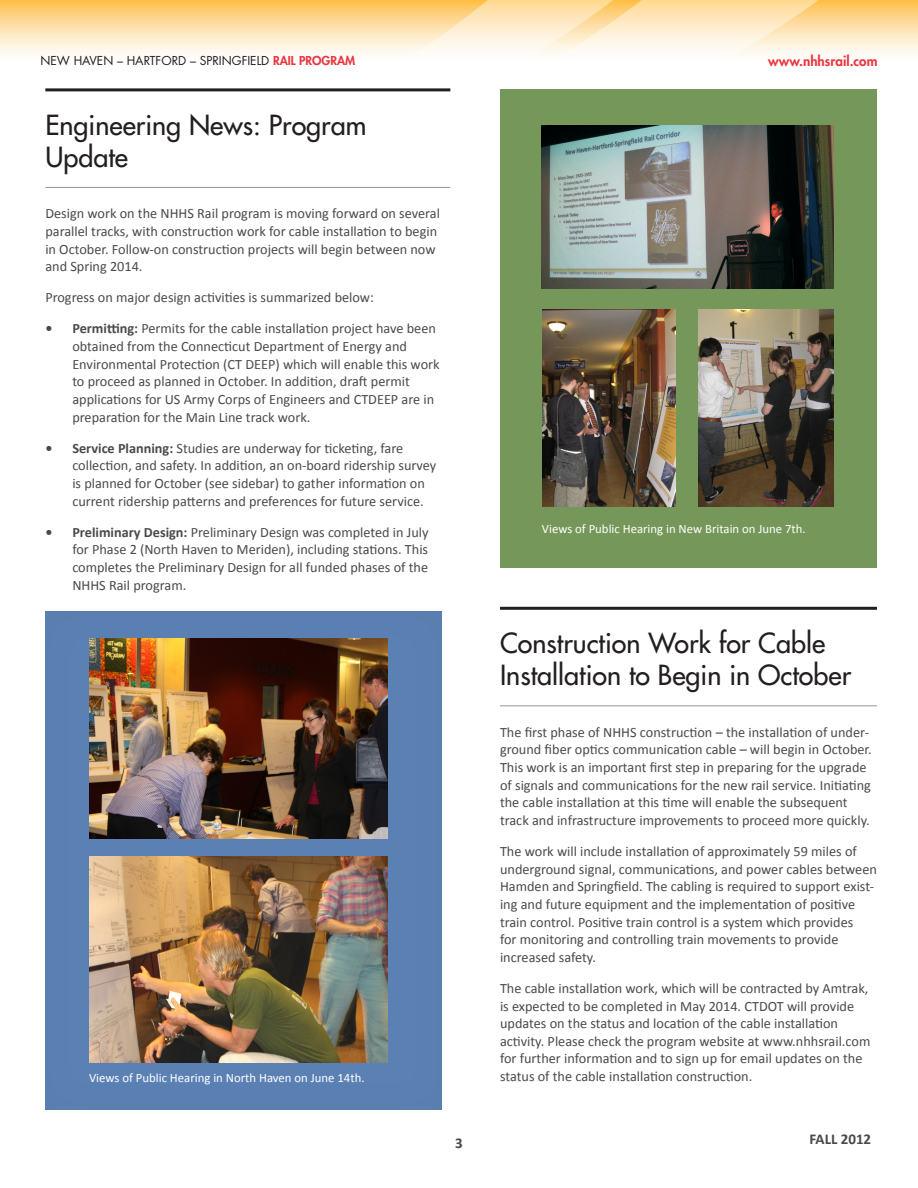
<style>
.page{position:relative;width:918px;height:1188px;background:#fff}
.page>*{position:absolute;margin:0;border:0;box-sizing:border-box;transform-origin:0 0}
.article_title{font:500 27px/32.4px "Futura Std";color:#231f20}
.sidebar_article_on_l{font:700 15px "Calibri";color:#4a4a4b}
.body{font:14.25px/17.7px "Calibri";color:#4a4a4b}
.t1{font:800 13.5px "Futura Std";color:#ea363e}
.captions_inline_imag{font:12.75px "Calibri";color:#fff}
.t2{font:12px "Futura Std";color:#231f20}
.s1{font-weight:800;color:#ea363e}
.s2{font-weight:700}
</style>
<div class="page">
<svg style="left:0;top:0;width:918px;height:54px;background:#fedfa6"></svg>
<svg style="left:830px;top:0;width:77px;height:54px;background:#fedfa6"></svg>
<svg style="left:190px;top:0;width:640px;height:54px;background:#fee5b7"></svg>
<hr style="left:45px;top:88px;width:405px;height:3px;background:#231f20">
<hr style="left:45px;top:187px;width:405px;height:1px;background:#939598">
<hr style="left:500px;top:607px;width:377px;height:3px;background:#231f20">
<hr style="left:500px;top:706px;width:377px;height:1px;background:#939598">
<div style="left:42px;top:607px;width:400px;height:503px;background:#5a80b3"></div>
<div style="left:500px;top:90px;width:377px;height:478px;background:#759759"></div>
<img style="left:542px;top:125px;width:292px;height:163px">
<img style="left:543px;top:310px;width:132px;height:196px">
<img style="left:699px;top:310px;width:135px;height:196px">
<img style="left:89px;top:638px;width:299px;height:201px">
<img style="left:89px;top:856px;width:299px;height:206px">
<p class="t2" style="left:40px;top:53px;width:316px">NEW HAVEN – HARTFORD – SPRINGFIELD <span class="s1">RAIL PROGRAM</span></p>
<p class="t1" style="left:768px;top:52px;width:111px">www.nhhsrail.com</p>
<p class="article_title" style="left:45px;top:109px;width:323px">Engineering News: Program<br>Update</p>
<p class="body" style="left:45px;top:204px;width:396px">Design work on the NHHS Rail program is moving forward on several parallel tracks, with construction work for cable installation to begin in October. Follow-on construction projects will begin between now and Spring 2014.</p>
<p class="body" style="left:45px;top:288px;width:330px">Progress on major design activities is summarized below:</p>
<p class="body" style="left:72px;top:319px;width:369px;text-indent:-27px"><span class="s2">• Permitting:</span> Permits for the cable installation project have been obtained from the Connecticut Department of Energy and Environmental Protection (CT DEEP) which will enable this work to proceed as planned in October. In addition, draft permit applications for US Army Corps of Engineers and CTDEEP are in preparation for the Main Line track work.</p>
<p class="body" style="left:72px;top:438px;width:366px;text-indent:-27px"><span class="s2">• Service Planning:</span> Studies are underway for ticketing, fare collection, and safety. In addition, an on-board ridership survey is planned for October (see sidebar) to gather information on current ridership patterns and preferences for future service.</p>
<p class="body" style="left:72px;top:522px;width:358px;text-align:justify;text-indent:-27px"><span class="s2">• Preliminary Design:</span> Preliminary Design was completed in July for Phase 2 (North Haven to Meriden), including stations. This completes the Preliminary Design for all funded phases of the NHHS Rail program.</p>
<p class="captions_inline_imag" style="left:89px;top:1070px;width:277px">Views of Public Hearing in North Haven on June 14th.</p>
<p class="captions_inline_imag" style="left:542px;top:521px;width:265px">Views of Public Hearing in New Britain on June 7th.</p>
<p class="article_title" style="left:500px;top:627px;width:353px">Construction Work for Cable<br>Installation to Begin in October</p>
<p class="body" style="left:500px;top:723px;width:373px">The first phase of NHHS construction – the installation of under&shy;ground fiber optics communication cable – will begin in October.<br>This work is an important first step in preparing for the upgrade of signals and communications for the new rail service. Initiating the cable installation at this time will enable the subsequent track and infrastructure improvements to proceed more quickly.</p>
<p class="body" style="left:500px;top:842px;width:378px">The work will include installation of approximately 59 miles of underground signal, communications, and power cables between Hamden and Springfield. The cabling is required to support exist&shy;ing and future equipment and the implementation of positive train control. Positive train control is a system which provides<br>for monitoring and controlling train movements to provide increased safety.</p>
<p class="body" style="left:500px;top:979px;width:372px">The cable installation work, which will be contracted by Amtrak, is expected to be completed in May 2014. CTDOT will provide updates on the status and location of the cable installation activity. Please check the program website at www.nhhsrail.com for further information and to sign up for email updates on the status of the cable installation construction.</p>
<p class="sidebar_article_on_l" style="left:455px;top:1133px;width:9px">3</p>
<p class="sidebar_article_on_l" style="left:810px;top:1130px;width:63px">FALL 2012</p>
</div>
